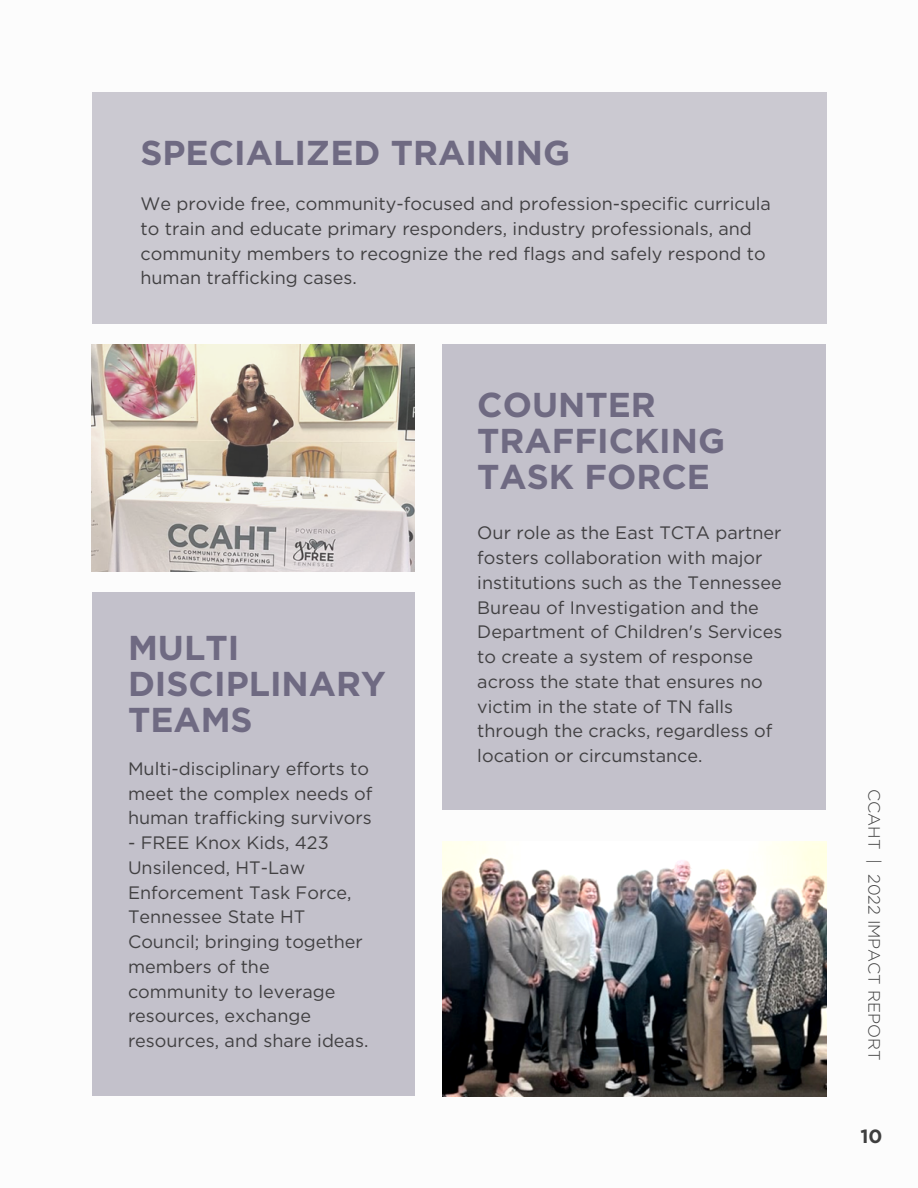
<style>
.page{position:relative;width:918px;height:1188px;background:#fff}
.page>*{position:absolute;margin:0;border:0;box-sizing:border-box;transform-origin:0 0}
.t1{font:700 34.5px/36px "Gotham";color:#6f6a82}
.t2{font:700 19.2px "Gotham";color:#3f3f3f}
.t3{font:18px/24.8px "Gotham";color:#414042}
.t4{font:300 16.5px "Gotham";color:#3f3f3f}
</style>
<div class="page">
<div style="left:92px;top:92px;width:734px;height:232px;background:#cbc9d1"></div>
<div style="left:92px;top:592px;width:323px;height:504px;background:#c3c1cb"></div>
<div style="left:442px;top:345px;width:384px;height:465px;background:#c3c1cb"></div>
<img style="left:92px;top:345px;width:323px;height:227px">
<img style="left:442px;top:842px;width:384px;height:254px">
<p class="t1" style="left:141px;top:134px;width:431px">SPECIALIZED TRAINING</p>
<p class="t3" style="left:140px;top:191px;width:632px">We provide free, community-focused and profession-specific curricula to train and educate primary responders, industry professionals, and community members to recognize the red flags and safely respond to human trafficking cases.</p>
<p class="t1" style="left:128px;top:629px;width:259px">MULTI<br>DISCIPLINARY<br>TEAMS</p>
<p class="t3" style="left:128px;top:756px;width:246px">Multi-disciplinary efforts to meet the complex needs of human trafficking survivors</p>
<p class="t3" style="left:128px;top:830px;width:242px">- FREE Knox Kids, 423<br>Unsilenced, HT-Law<br>Enforcement Task Force,<br>Tennessee State HT<br>Council; bringing together members of the community to leverage resources, exchange resources, and share ideas.</p>
<p class="t1" style="left:477px;top:386px;width:249px">COUNTER<br>TRAFFICKING<br>TASK FORCE</p>
<p class="t3" style="left:477px;top:520px;width:307px">Our role as the East TCTA partner fosters collaboration with major institutions such as the Tennessee<br>Bureau of Investigation and the<br>Department of Children's Services to create a system of response across the state that ensures no victim in the state of TN falls through the cracks, regardless of location or circumstance.</p>
<p class="t4" style="left:883px;top:789px;width:273px;rotate:90deg">CCAHT | 2022 IMPACT REPORT</p>
<p class="t2" style="left:860px;top:1125px;width:24px">10</p>
</div>
